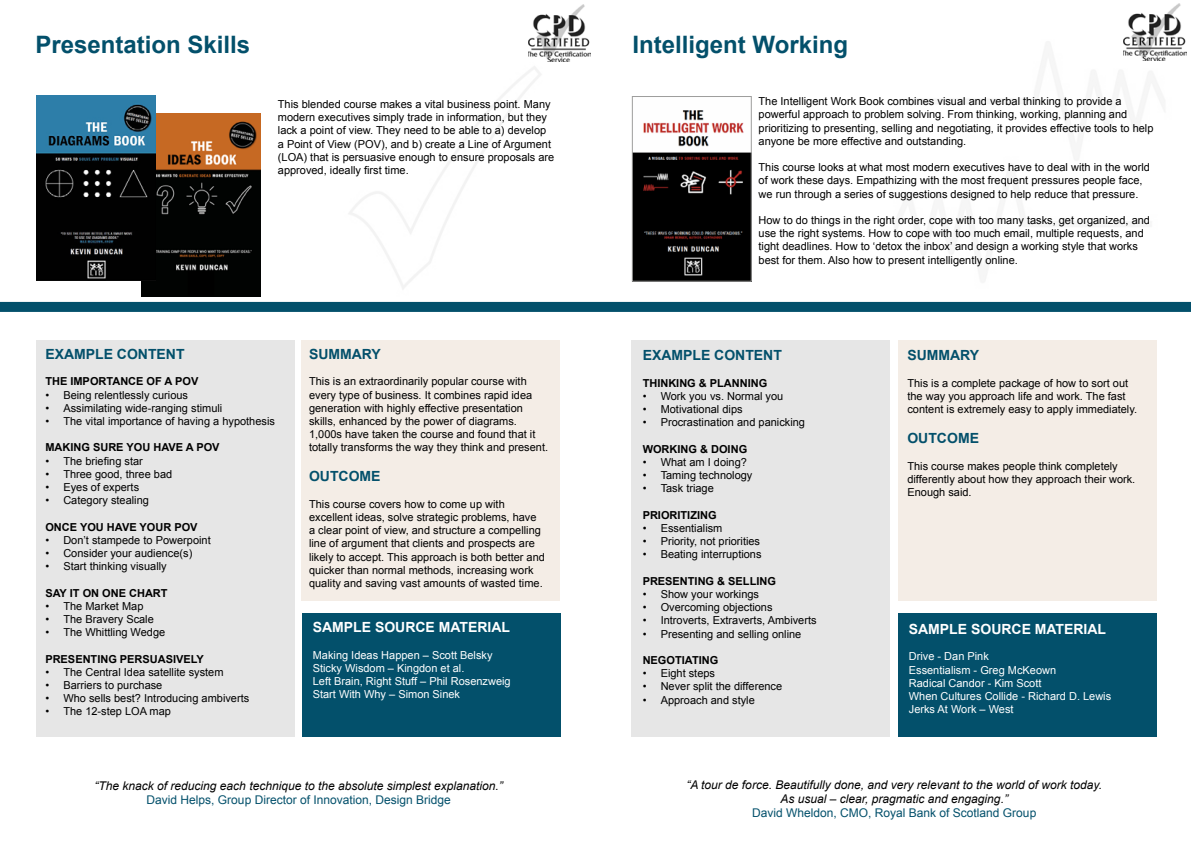
<style>
.page{position:relative;width:1191px;height:842px;background:#fff}
.page>*{position:absolute;margin:0;border:0;box-sizing:border-box;transform-origin:0 0}
.t1{font:700 24px "Arial";color:#03506b}
.t2{font:700 14px "Arial";color:#03506b}
.t3{font:700 14px "Arial";color:#fff}
.t4{font:italic 12px/14.4px "Arial";color:#000;text-align:center}
.t5{font:12px "Arial";color:#03506b}
.t6{font:11px/13.2px "Arial";color:#000}
.t7{font:11px/13.2px "Arial";color:#fff}
.t8{font:700 11px "Arial";color:#000}
</style>
<div class="page">
<div style="left:899px;top:614px;width:258px;height:123px;background:#03506b"></div>
<div style="left:898px;top:340px;width:258px;height:261px;background:#f4ede6"></div>
<div style="left:631px;top:340px;width:259px;height:397px;background:#e6e6e6"></div>
<img style="left:634px;top:110px;width:115px;height:169px">
<div style="left:632px;top:96px;width:119px;height:185px;border:1px solid #9d9d9c"></div>
<img style="left:1123px;top:4px;width:63px;height:56px">
<div style="left:302px;top:614px;width:258px;height:123px;background:#03506b"></div>
<div style="left:301px;top:340px;width:258px;height:261px;background:#f4ede6"></div>
<div style="left:36px;top:340px;width:259px;height:397px;background:#e6e6e6"></div>
<img style="left:142px;top:113px;width:119px;height:184px">
<img style="left:36px;top:96px;width:119px;height:184px">
<img style="left:349px;top:52px;width:242px;height:237px">
<div style="left:0;top:302px;width:1191px;height:10px;background:#03506b"></div>
<img style="left:528px;top:4px;width:62px;height:57px">
<h1 class="t1" style="left:35px;top:28px;width:216px">Presentation Skills</h1>
<p class="t6" style="left:278px;top:98px;width:278px">This blended course makes a vital business point. Many modern executives simply trade in information, but they lack a point of view. They need to be able to a) develop a Point of View (POV), and b) create a Line of Argument (LOA) that is persuasive enough to ensure proposals are approved, ideally first time.</p>
<p class="t2" style="left:45px;top:345px;width:141px">EXAMPLE CONTENT</p>
<p class="t8" style="left:45px;top:374px;width:154px">THE IMPORTANCE OF A POV</p>
<p class="t6" style="left:45px;top:388px;width:144px">• Being relentlessly curious</p>
<p class="t6" style="left:45px;top:401px;width:178px">• Assimilating wide-ranging stimuli</p>
<p class="t6" style="left:45px;top:415px;width:231px">• The vital importance of having a hypothesis</p>
<p class="t8" style="left:45px;top:440px;width:176px">MAKING SURE YOU HAVE A POV</p>
<p class="t6" style="left:45px;top:454px;width:99px">• The briefing star</p>
<p class="t6" style="left:45px;top:467px;width:128px">• Three good, three bad</p>
<p class="t6" style="left:45px;top:481px;width:95px">• Eyes of experts</p>
<p class="t6" style="left:45px;top:494px;width:105px">• Category stealing</p>
<p class="t8" style="left:45px;top:519px;width:154px">ONCE YOU HAVE YOUR POV</p>
<p class="t6" style="left:45px;top:533px;width:167px">• Don’t stampede to Powerpoint</p>
<p class="t6" style="left:45px;top:547px;width:148px">• Consider your audience(s)</p>
<p class="t6" style="left:45px;top:560px;width:123px">• Start thinking visually</p>
<p class="t8" style="left:45px;top:585px;width:124px">SAY IT ON ONE CHART</p>
<p class="t6" style="left:45px;top:599px;width:100px">• The Market Map</p>
<p class="t6" style="left:45px;top:613px;width:110px">• The Bravery Scale</p>
<p class="t6" style="left:45px;top:626px;width:121px">• The Whittling Wedge</p>
<p class="t8" style="left:45px;top:651px;width:160px">PRESENTING PERSUASIVELY</p>
<p class="t6" style="left:45px;top:665px;width:180px">• The Central Idea satellite system</p>
<p class="t6" style="left:45px;top:679px;width:119px">• Barriers to purchase</p>
<p class="t6" style="left:45px;top:692px;width:205px">• Who sells best? Introducing ambiverts</p>
<p class="t6" style="left:45px;top:705px;width:127px">• The 12-step LOA map</p>
<p class="t2" style="left:309px;top:345px;width:73px">SUMMARY</p>
<p class="t6" style="left:309px;top:375px;width:240px">This is an extraordinarily popular course with every type of business. It combines rapid idea generation with highly effective presentation skills, enhanced by the power of diagrams.<br>1,000s have taken the course and found that it totally transforms the way they think and present.</p>
<p class="t2" style="left:309px;top:467px;width:73px">OUTCOME</p>
<p class="t6" style="left:309px;top:497px;width:237px">This course covers how to come up with excellent ideas, solve strategic problems, have a clear point of view, and structure a compelling line of argument that clients and prospects are likely to accept. This approach is both better and quicker than normal methods, increasing work quality and saving vast amounts of wasted time.</p>
<p class="t3" style="left:313px;top:618px;width:199px">SAMPLE SOURCE MATERIAL</p>
<p class="t7" style="left:313px;top:648px;width:199px">Making Ideas Happen – Scott Belsky Sticky Wisdom – Kingdon et al.<br>Left Brain, Right Stuff – Phil Rosenzweig Start With Why – Simon Sinek</p>
<p class="t4" style="left:95px;top:778px;width:410px">“The knack of reducing each technique to the absolute simplest explanation.”</p>
<p class="t5" style="left:147px;top:792px;width:306px">David Helps, Group Director of Innovation, Design Bridge</p>
<h1 class="t1" style="left:632px;top:28px;width:217px">Intelligent Working</h1>
<p class="t6" style="left:758px;top:95px;width:396px">The Intelligent Work Book combines visual and verbal thinking to provide a powerful approach to problem solving. From thinking, working, planning and prioritizing to presenting, selling and negotiating, it provides effective tools to help anyone be more effective and outstanding.</p>
<p class="t6" style="left:758px;top:161px;width:393px">This course looks at what most modern executives have to deal with in the world of work these days. Empathizing with the most frequent pressures people face, we run through a series of suggestions designed to help reduce that pressure.</p>
<p class="t6" style="left:758px;top:214px;width:393px">How to do things in the right order, cope with too many tasks, get organized, and use the right systems. How to cope with too much email, multiple requests, and tight deadlines. How to ‘detox the inbox’ and design a working style that works best for them. Also how to present intelligently online.</p>
<p class="t2" style="left:642px;top:346px;width:141px">EXAMPLE CONTENT</p>
<p class="t8" style="left:642px;top:376px;width:126px">THINKING &amp; PLANNING</p>
<p class="t6" style="left:642px;top:390px;width:142px">• Work you vs. Normal you</p>
<p class="t6" style="left:642px;top:403px;width:101px">• Motivational dips</p>
<p class="t6" style="left:642px;top:416px;width:164px">• Procrastination and panicking</p>
<p class="t8" style="left:642px;top:442px;width:106px">WORKING &amp; DOING</p>
<p class="t6" style="left:642px;top:456px;width:106px">• What am I doing?</p>
<p class="t6" style="left:642px;top:469px;width:111px">• Taming technology</p>
<p class="t6" style="left:642px;top:482px;width:73px">• Task triage</p>
<p class="t8" style="left:642px;top:508px;width:75px">PRIORITIZING</p>
<p class="t6" style="left:642px;top:522px;width:81px">• Essentialism</p>
<p class="t6" style="left:642px;top:535px;width:119px">• Priority, not priorities</p>
<p class="t6" style="left:642px;top:548px;width:120px">• Beating interruptions</p>
<p class="t8" style="left:642px;top:574px;width:135px">PRESENTING &amp; SELLING</p>
<p class="t6" style="left:642px;top:588px;width:118px">• Show your workings</p>
<p class="t6" style="left:642px;top:601px;width:131px">• Overcoming objections</p>
<p class="t6" style="left:642px;top:614px;width:175px">• Introverts, Extraverts, Ambiverts</p>
<p class="t6" style="left:642px;top:627px;width:160px">• Presenting and selling online</p>
<p class="t8" style="left:642px;top:653px;width:77px">NEGOTIATING</p>
<p class="t6" style="left:642px;top:667px;width:74px">• Eight steps</p>
<p class="t6" style="left:642px;top:680px;width:141px">• Never split the difference</p>
<p class="t6" style="left:642px;top:693px;width:114px">• Approach and style</p>
<p class="t2" style="left:907px;top:346px;width:73px">SUMMARY</p>
<p class="t6" style="left:907px;top:376px;width:231px">This is a complete package of how to sort out the way you approach life and work. The fast content is extremely easy to apply immediately.</p>
<p class="t2" style="left:907px;top:429px;width:73px">OUTCOME</p>
<p class="t6" style="left:907px;top:459px;width:229px">This course makes people think completely differently about how they approach their work.<br>Enough said.</p>
<p class="t3" style="left:909px;top:620px;width:199px">SAMPLE SOURCE MATERIAL</p>
<p class="t7" style="left:909px;top:650px;width:204px">Drive - Dan Pink<br>Essentialism - Greg McKeown<br>Radical Candor - Kim Scott<br>When Cultures Collide - Richard D. Lewis<br>Jerks At Work – West</p>
<p class="t4" style="left:686px;top:777px;width:417px">“A tour de force. Beautifully done, and very relevant to the world of work today.<br>As usual – clear, pragmatic and engaging.”</p>
<p class="t5" style="left:752px;top:805px;width:286px">David Wheldon, CMO, Royal Bank of Scotland Group</p>
</div>
